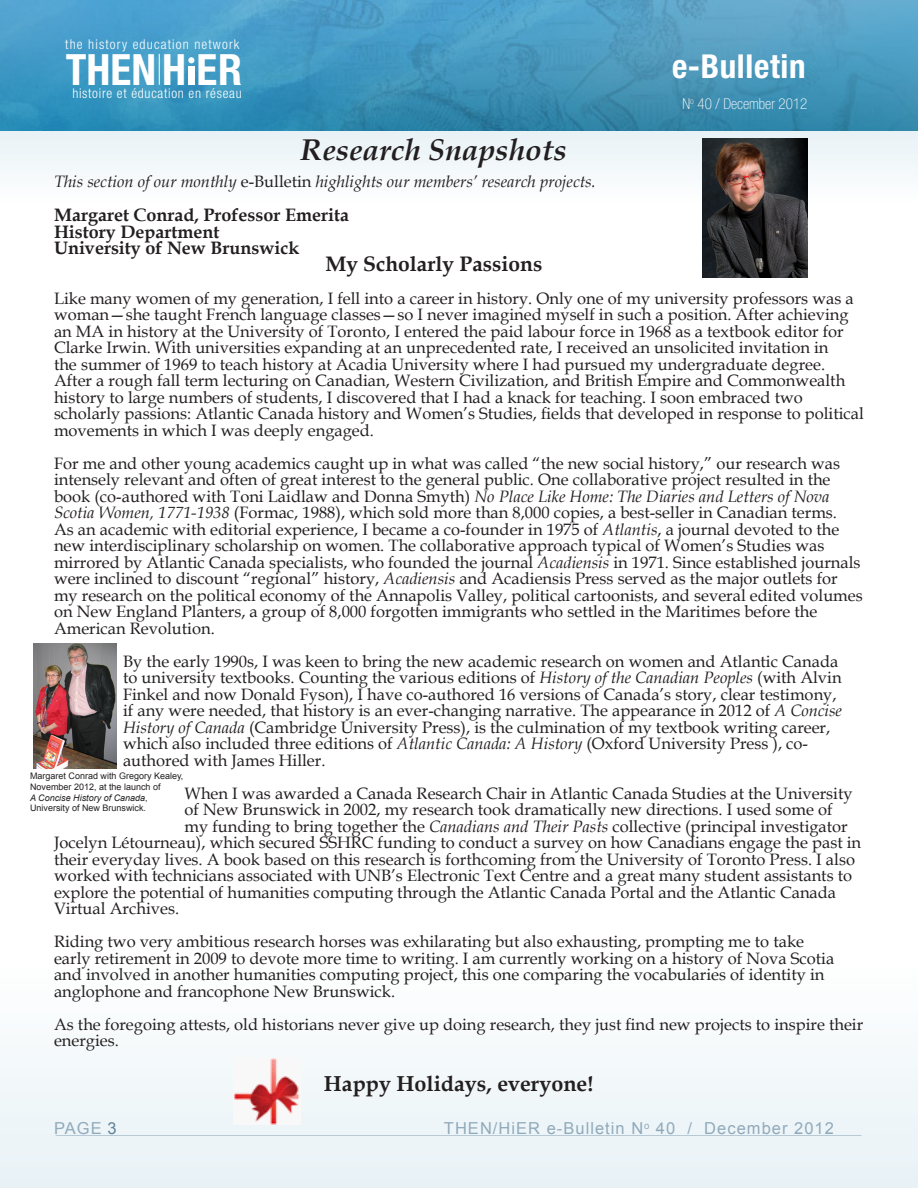
<style>
.page{position:relative;width:918px;height:1188px;background:#fff}
.page>*{position:absolute;margin:0;border:0;box-sizing:border-box;transform-origin:0 0}
.t1{font:700 condensed 43.2px "Helvetica Neue";color:#fff}
.t2{font:700 condensed 33px "Helvetica Neue";letter-spacing:.02em;color:#fff}
.t3{font:italic 700 30px "Book Antiqua";color:#231f20}
.t4{font:700 21.6px "Book Antiqua";color:#231f20}
.t5{font:700 21px "Book Antiqua";color:#231f20}
.t6{font:700 18px "Book Antiqua";color:#231f20}
.t7{font:16.5px/16.5px "Book Antiqua";color:#231f20}
.t8{font:italic 16.5px "Book Antiqua";color:#231f20}
.t9{font:16.5px "Arial";letter-spacing:.06em;color:#91aabb}
.t10{font:100 condensed 15px "Helvetica Neue";color:#fff}
.t11{font:300 condensed 13.65px "Helvetica Neue";letter-spacing:.05em;color:#fff}
.t12{font:300 condensed 13.65px "Helvetica Neue";letter-spacing:.07em;color:#fff}
.t13{font:9px "Arial";color:#231f20}
.t14{font:italic 9px "Arial";color:#231f20}
.s1{font-style:normal}
.s2{font-style:italic}
.s3{color:#5e849c}
</style>
<div class="page">
<div style="left:0;top:963px;width:918px;height:225px;background:#f3f8fa"></div>
<hr style="left:56px;top:1135px;width:805px;height:1px;background:#003b62">
<div style="left:0;top:130px;width:918px;height:72px;background:#f2f7f9"></div>
<img style="left:0;top:0;width:918px;height:130px">
<hr style="left:159px;top:54px;width:1px;height:31px;background:#fff">
<div style="left:188px;top:66px;width:6px;height:19px;background:#fff"></div>
<svg style="left:188px;top:57px;width:6px;height:6px"></svg>
<img style="left:234px;top:1058px;width:66px;height:67px">
<img style="left:702px;top:138px;width:106px;height:139px">
<img style="left:34px;top:644px;width:83px;height:124px">
<p class="t12" style="left:65px;top:36px;width:176px">the history education network</p>
<p class="t11" style="left:72px;top:86px;width:171px">histoire et éducation en réseau</p>
<h1 class="t1" style="left:66px;top:43px;width:178px">THENH ER</h1>
<h2 class="t2" style="left:672px;top:46px;width:135px">e-Bulletin</h2>
<p class="t10" style="left:682px;top:96px;width:126px">N<sup>o</sup> 40 / December 2012</p>
<p class="t3" style="left:301px;top:129px;width:267px">Research Snapshots</p>
<p class="t8" style="left:54px;top:170px;width:543px">This section of our monthly <span class="s1">e-Bulletin</span> highlights our members’ research projects.</p>
<p class="t6" style="left:54px;top:203px;width:297px">Margaret Conrad, Professor Emerita</p>
<p class="t6" style="left:54px;top:220px;width:167px">History Department</p>
<p class="t6" style="left:54px;top:236px;width:247px">University of New Brunswick</p>
<p class="t5" style="left:325px;top:249px;width:218px">My Scholarly Passions</p>
<p class="t7" style="left:54px;top:290px;width:811px">Like many women of my generation, I fell into a career in history. Only one of my university professors was a woman—she taught French language classes—so I never imagined myself in such a position. After achieving an MA in history at the University of Toronto, I entered the paid labour force in 1968 as a textbook editor for Clarke Irwin. With universities expanding at an unprecedented rate, I received an unsolicited invitation in<br>the summer of 1969 to teach history at Acadia University where I had pursued my undergraduate degree.<br>After a rough fall term lecturing on Canadian, Western Civilization, and British Empire and Commonwealth history to large numbers of students, I discovered that I had a knack for teaching. I soon embraced two scholarly passions: Atlantic Canada history and Women’s Studies, fields that developed in response to political movements in which I was deeply engaged.</p>
<p class="t7" style="left:54px;top:455px;width:810px">For me and other young academics caught up in what was called “the new social history,” our research was intensely relevant and often of great interest to the general public. One collaborative project resulted in the book (co-authored with Toni Laidlaw and Donna Smyth) <span class="s2">No Place Like Home: The Diaries and Letters of Nova Scotia Women, 1771-1938</span> (Formac, 1988), which sold more than 8,000 copies, a best-seller in Canadian terms.<br>As an academic with editorial experience, I became a co-founder in 1975 of <span class="s2">Atlantis</span>, a journal devoted to the new interdisciplinary scholarship on women. The collaborative approach typical of Women’s Studies was mirrored by Atlantic Canada specialists, who founded the journal <span class="s2">Acadiensis</span> in 1971. Since established journals were inclined to discount “regional” history, <span class="s2">Acadiensis</span> and Acadiensis Press served as the major outlets for my research on the political economy of the Annapolis Valley, political cartoonists, and several edited volumes on New England Planters, a group of 8,000 forgotten immigrants who settled in the Maritimes before the American Revolution.</p>
<p class="t7" style="left:123px;top:653px;width:721px">By the early 1990s, I was keen to bring the new academic research on women and Atlantic Canada to university textbooks. Counting the various editions of <span class="s2">History of the Canadian Peoples</span> (with Alvin Finkel and now Donald Fyson), I have co-authored 16 versions of Canada’s story, clear testimony, if any were needed, that history is an ever-changing narrative. The appearance in 2012 of <span class="s2">A Concise History of Canada</span> (Cambridge University Press), is the culmination of my textbook writing career, which also included three editions of <span class="s2">Atlantic Canada: A History</span> (Oxford University Press ), co&shy;authored with James Hiller.</p>
<p class="t7" style="left:184px;top:785px;width:670px">When I was awarded a Canada Research Chair in Atlantic Canada Studies at the University</p>
<p class="t7" style="left:184px;top:801px;width:650px">of New Brunswick in 2002, my research took dramatically new directions. I used some of</p>
<p class="t7" style="left:184px;top:818px;width:665px">my funding to bring together the <span class="s2">Canadians and Their Pasts</span> collective (principal investigator</p>
<p class="t7" style="left:54px;top:834px;width:809px">Jocelyn Létourneau), which secured SSHRC funding to conduct a survey on how Canadians engage the past in</p>
<p class="t7" style="left:54px;top:851px;width:803px">their everyday lives. A book based on this research is forthcoming from the University of Toronto Press. I also</p>
<p class="t7" style="left:54px;top:867px;width:800px">worked with technicians associated with UNB’s Electronic Text Centre and a great many student assistants to</p>
<p class="t7" style="left:54px;top:884px;width:784px">explore the potential of humanities computing through the Atlantic Canada Portal and the Atlantic Canada</p>
<p class="t7" style="left:54px;top:900px;width:127px">Virtual Archives.</p>
<p class="t7" style="left:54px;top:933px;width:782px">Riding two very ambitious research horses was exhilarating but also exhausting, prompting me to take early retirement in 2009 to devote more time to writing. I am currently working on a history of Nova Scotia and involved in another humanities computing project, this one comparing the vocabularies of identity in anglophone and francophone New Brunswick.</p>
<p class="t7" style="left:54px;top:1016px;width:811px">As the foregoing attests, old historians never give up doing research, they just find new projects to inspire their energies.</p>
<p class="t4" style="left:324px;top:1069px;width:271px">Happy Holidays, everyone!</p>
<p class="t13" style="left:30px;top:770px;width:155px">Margaret Conrad with Gregory Kealey,</p>
<p class="t13" style="left:30px;top:781px;width:132px">November 2012, at the launch of</p>
<p class="t14" style="left:30px;top:792px;width:119px">A Concise History of Canada<span class="s1">,</span></p>
<p class="t13" style="left:30px;top:802px;width:118px">University of New Brunswick.</p>
<p class="t9" style="left:54px;top:1117px;width:64px">PAGE <span class="s3">3</span></p>
<p class="t9" style="left:444px;top:1117px;width:392px">THEN/HiER e-Bulletin N<sup>o</sup> 40 / December 2012</p>
</div>
